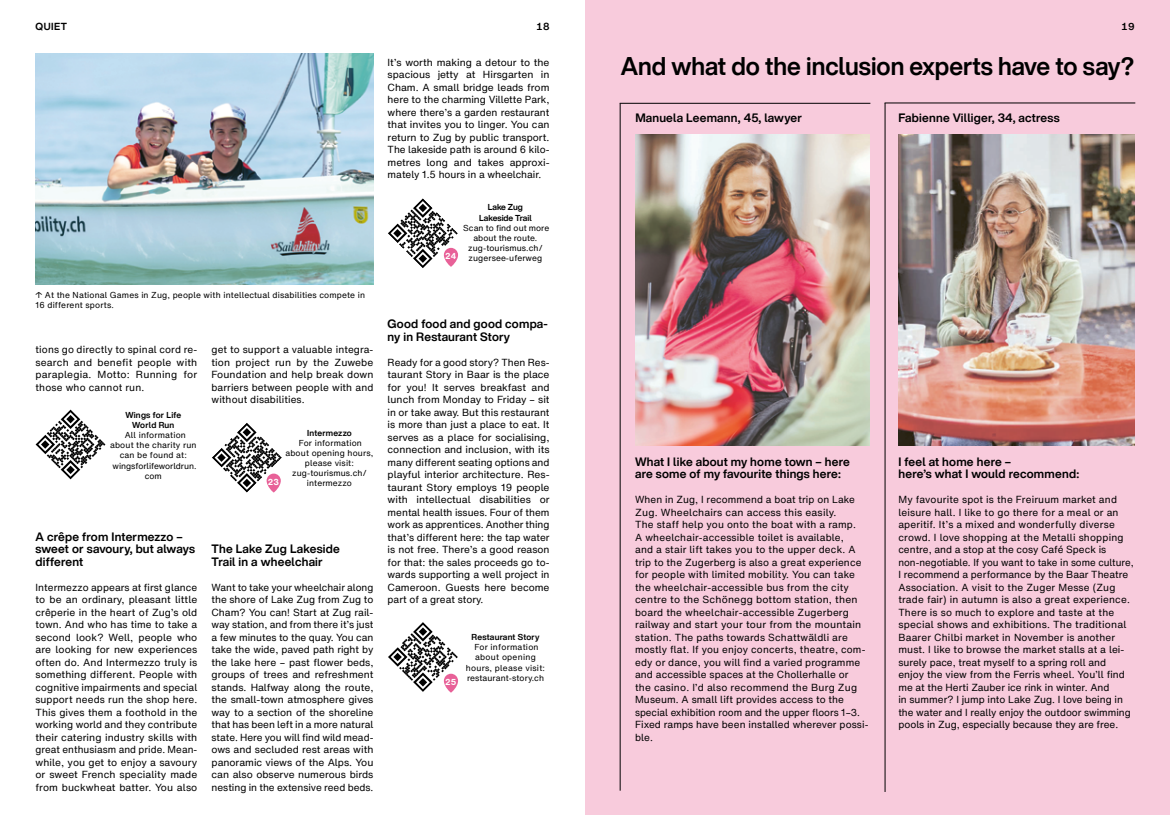
<style>
.page{position:relative;width:1170px;height:815px;background:#fff}
.page>*{position:absolute;margin:0;border:0;box-sizing:border-box;transform-origin:0 0}
.t1{font:700 25px "Helvetica Now Display";color:#000}
.t2{font:700 11.88px/12.5px "Helvetica Now Display";letter-spacing:.02em;color:#000}
.t3{font:10px/12.5px "Helvetica Now Text";letter-spacing:.01em;color:#000;text-align:justify}
.t4{font:700 10px "Helvetica Now Display";letter-spacing:.05em;color:#000}
.t5{font:8.5px/10.1px "Helvetica Now Text";letter-spacing:.02em;color:#000;text-align:center}
.t6{font:700 8.5px/10.1px "Helvetica Now Display";letter-spacing:.02em;color:#000;text-align:center}
.t7{font:700 8.5px/10.1px "Helvetica Now Display";color:#000;text-align:center}
.t8{font:700 8.5px "Helvetica Now Text";color:#fff}
</style>
<div class="page">
<div style="left:585px;top:0;width:584px;height:815px;background:#f8cbdc"></div>
<img style="left:635px;top:135px;width:234px;height:310px">
<img style="left:898px;top:135px;width:236px;height:310px">
<svg style="left:388px;top:622px;width:70px;height:70px"></svg>
<img style="left:35px;top:53px;width:338px;height:231px">
<svg style="left:388px;top:198px;width:70px;height:70px"></svg>
<svg style="left:212px;top:423px;width:70px;height:70px"></svg>
<svg style="left:35px;top:409px;width:71px;height:71px"></svg>
<hr style="left:884px;top:103px;width:1px;height:689px;background:#000">
<hr style="left:619px;top:103px;width:1px;height:688px;background:#000">
<hr style="left:884px;top:103px;width:251px;height:1px;background:#000">
<hr style="left:619px;top:103px;width:251px;height:1px;background:#000">
<p class="t4" style="left:35px;top:19px;width:33px">QUIET</p>
<p class="t5" style="left:35px;top:290px;width:331px;text-align:left">↑ At the National Games in Zug, people with intellectual disabilities compete in<br>16 different sports.</p>
<p class="t3" style="left:35px;top:343px;width:163px">tions go directly to spinal cord re&shy;search and benefit people with paraplegia. Motto: Running for those who cannot run.</p>
<p class="t6" style="left:125px;top:410px;width:57px">Wings for Life<br>World Run</p>
<p class="t5" style="left:110px;top:430px;width:88px">All information about the charity run can be found at: wingsforlifeworldrun. com</p>
<p class="t3" style="left:211px;top:343px;width:163px">get to support a valuable integra&shy;tion project run by the Zuwebe Foundation and help break down barriers between people with and without disabilities.</p>
<p class="t6" style="left:307px;top:428px;width:46px">Intermezzo</p>
<p class="t5" style="left:285px;top:438px;width:89px">For information about opening hours, please visit: zug-tourismus.ch/ intermezzo</p>
<p class="t8" style="left:268px;top:476px;width:13px">23</p>
<p class="t2" style="left:35px;top:530px;width:161px">A crêpe from Intermezzo – sweet or savoury, but always different</p>
<p class="t3" style="left:35px;top:581px;width:163px">Intermezzo appears at first glance to be an ordinary, pleasant little crêperie in the heart of Zug’s old town. And who has time to take a second look? Well, people who are looking for new experiences often do. And Intermezzo truly is something different. People with cognitive impairments and special support needs run the shop here.<br>This gives them a foothold in the working world and they contribute their catering industry skills with great enthusiasm and pride. Mean&shy;while, you get to enjoy a savoury or sweet French speciality made from buckwheat batter. You also</p>
<p class="t2" style="left:211px;top:543px;width:130px">The Lake Zug Lakeside<br>Trail in a wheelchair</p>
<p class="t3" style="left:211px;top:581px;width:163px">Want to take your wheelchair along the shore of Lake Zug from Zug to Cham? You can! Start at Zug rail&shy;way station, and from there it’s just a few minutes to the quay. You can take the wide, paved path right by the lake here – past flower beds, groups of trees and refreshment stands. Halfway along the route, the small-town atmosphere gives way to a section of the shoreline that has been left in a more natural state. Here you will find wild mead&shy;ows and secluded rest areas with panoramic views of the Alps. You can also observe numerous birds nesting in the extensive reed beds.</p>
<p class="t4" style="left:536px;top:19px;width:15px">18</p>
<p class="t3" style="left:387px;top:56px;width:163px">It’s worth making a detour to the spacious jetty at Hirsgarten in Cham. A small bridge leads from here to the charming Villette Park, where there’s a garden restaurant that invites you to linger. You can return to Zug by public transport.<br>The lakeside path is around 6 kilo&shy;metres long and takes approxi&shy;mately 1.5 hours in a wheelchair.</p>
<p class="t7" style="left:479px;top:202px;width:54px">Lake Zug<br>Lakeside Trail</p>
<p class="t5" style="left:463px;top:222px;width:87px">Scan to find out more about the route. zug-tourismus.ch/ zugersee-uferweg</p>
<p class="t8" style="left:445px;top:250px;width:13px">24</p>
<p class="t2" style="left:387px;top:318px;width:162px">Good food and good compa&shy;ny in Restaurant Story</p>
<p class="t3" style="left:387px;top:356px;width:163px">Ready for a good story? Then Res&shy;taurant Story in Baar is the place for you! It serves breakfast and lunch from Monday to Friday – sit in or take away. But this restaurant is more than just a place to eat. It serves as a place for socialising, connection and inclusion, with its many different seating options and playful interior architecture. Res&shy;taurant Story employs 19 people with intellectual disabilities or mental health issues. Four of them work as apprentices. Another thing that’s different here: the tap water is not free. There’s a good reason for that: the sales proceeds go to&shy;wards supporting a well project in Cameroon. Guests here become part of a great story.</p>
<p class="t6" style="left:471px;top:632px;width:69px">Restaurant Story</p>
<p class="t5" style="left:466px;top:642px;width:81px">For information about opening hours, please visit: restaurant-story.ch</p>
<p class="t8" style="left:445px;top:676px;width:13px">25</p>
<p class="t4" style="left:1120px;top:20px;width:15px">19</p>
<h1 class="t1" style="left:621px;top:49px;width:514px">And what do the inclusion experts have to say?</h1>
<p class="t2" style="left:635px;top:111px;width:168px">Manuela Leemann, 45, lawyer</p>
<p class="t2" style="left:898px;top:111px;width:163px">Fabienne Villiger, 34, actress</p>
<p class="t2" style="left:635px;top:455px;width:216px">What I like about my home town – here are some of my favourite things here:</p>
<p class="t3" style="left:635px;top:493px;width:235px;text-align:left">When in Zug, I recommend a boat trip on Lake Zug. Wheelchairs can access this easily.<br>The staff help you onto the boat with a ramp.<br>A wheelchair-accessible toilet is available,<br>and a stair lift takes you to the upper deck. A trip to the Zugerberg is also a great experience for people with limited mobility. You can take the wheelchair-accessible bus from the city centre to the Schönegg bottom station, then board the wheelchair-accessible Zugerberg railway and start your tour from the mountain station. The paths towards Schattwäldli are mostly flat. If you enjoy concerts, theatre, com&shy;edy or dance, you will find a varied programme and accessible spaces at the Chollerhalle or<br>the casino. I’d also recommend the Burg Zug Museum. A small lift provides access to the special exhibition room and the upper floors 1–3.<br>Fixed ramps have been installed wherever possi&shy;ble.</p>
<p class="t2" style="left:898px;top:455px;width:182px">I feel at home here –<br>here’s what I would recommend:</p>
<p class="t3" style="left:898px;top:493px;width:237px;text-align:left">My favourite spot is the Freiruum market and leisure hall. I like to go there for a meal or an aperitif. It’s a mixed and wonderfully diverse crowd. I love shopping at the Metalli shopping centre, and a stop at the cosy Café Speck is non-negotiable. If you want to take in some culture, I recommend a performance by the Baar Theatre Association. A visit to the Zuger Messe (Zug trade fair) in autumn is also a great experience.<br>There is so much to explore and taste at the special shows and exhibitions. The traditional Baarer Chilbi market in November is another must. I like to browse the market stalls at a lei&shy;surely pace, treat myself to a spring roll and enjoy the view from the Ferris wheel. You’ll find me at the Herti Zauber ice rink in winter. And<br>in summer? I jump into Lake Zug. I love being in the water and I really enjoy the outdoor swimming pools in Zug, especially because they are free.</p>
</div>
